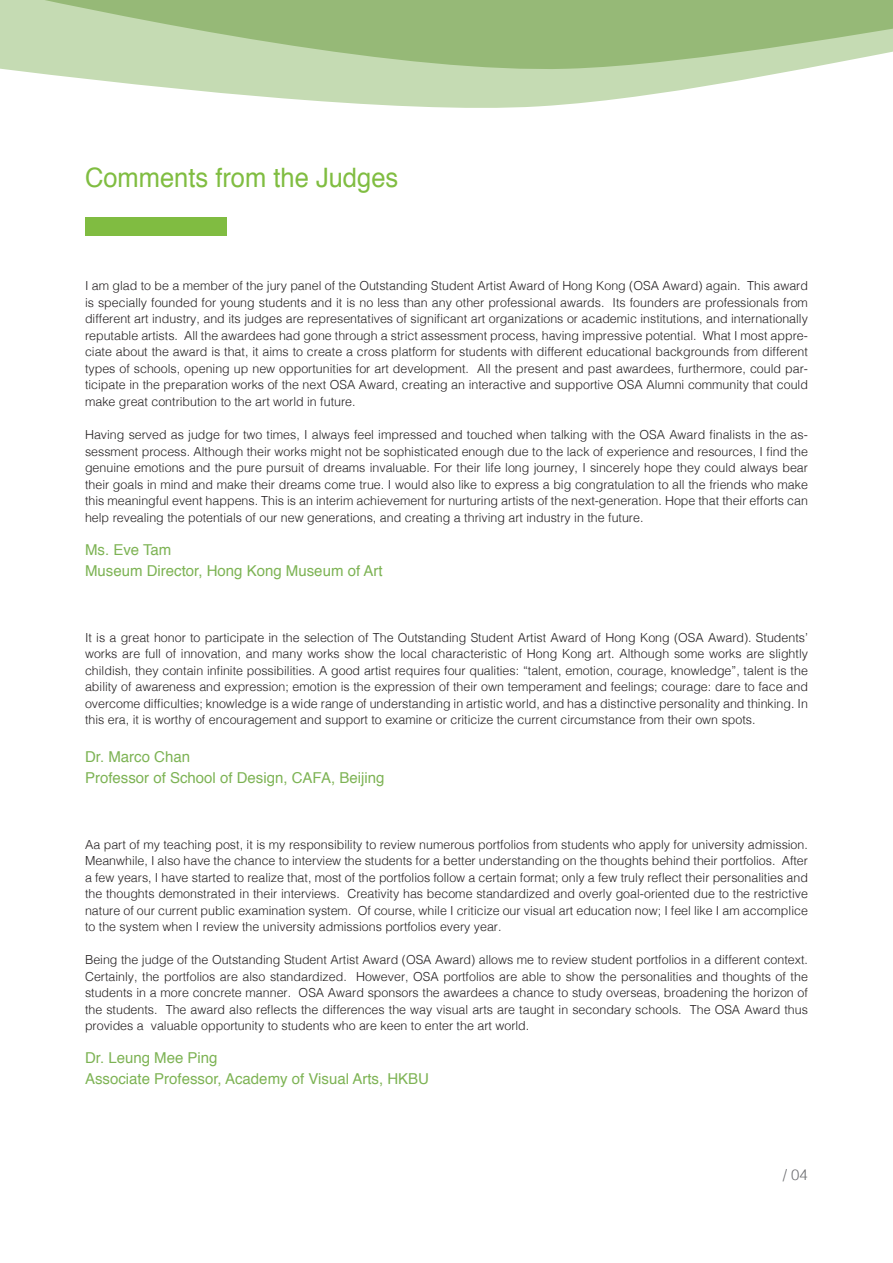
<style>
.page{position:relative;width:893px;height:1263px;background:#fff}
.page>*{position:absolute;margin:0;border:0;box-sizing:border-box;transform-origin:0 0}
.t1{font:26.85px "Helvetica";color:#80bd41;scale:.95 1}
.t2{font:15px "Helvetica";color:#7db354}
.t3{font:300 15px "Helvetica";color:#6c6d70}
.t4{font:300 12.45px/16.5px "Helvetica";color:#231f20;text-align:justify}
</style>
<div class="page">
<svg style="left:80px;top:78px;width:672px;height:30px;fill:#c5dbb3"></svg>
<svg style="left:0;top:0;width:893px;height:78px;fill:#96b977"></svg>
<div style="left:85px;top:217px;width:142px;height:19px;background:#80bc41"></div>
<p class="t1" style="left:85px;top:157px;width:331px">Comments from the Judges</p>
<p class="t4" style="left:85px;top:277px;width:724px">I am glad to be a member of the jury panel of the Outstanding Student Artist Award of Hong Kong (OSA Award) again. This award is specially founded for young students and it is no less than any other professional awards. Its founders are professionals from different art industry, and its judges are representatives of significant art organizations or academic institutions, and internationally reputable artists. All the awardees had gone through a strict assessment process, having impressive potential. What I most appre&shy;ciate about the award is that, it aims to create a cross platform for students with different educational backgrounds from different types of schools, opening up new opportunities for art development. All the present and past awardees, furthermore, could par&shy;ticipate in the preparation works of the next OSA Award, creating an interactive and supportive OSA Alumni community that could make great contribution to the art world in future.</p>
<p class="t4" style="left:85px;top:425px;width:724px">Having served as judge for two times, I always feel impressed and touched when talking with the OSA Award finalists in the as&shy;sessment process. Although their works might not be sophisticated enough due to the lack of experience and resources, I find the genuine emotions and the pure pursuit of dreams invaluable. For their life long journey, I sincerely hope they could always bear their goals in mind and make their dreams come true. I would also like to express a big congratulation to all the friends who make this meaningful event happens. This is an interim achievement for nurturing artists of the next-generation. Hope that their efforts can help revealing the potentials of our new generations, and creating a thriving art industry in the future.</p>
<p class="t2" style="left:85px;top:538px;width:88px">Ms. Eve Tam</p>
<p class="t2" style="left:85px;top:559px;width:299px">Museum Director, Hong Kong Museum of Art</p>
<p class="t4" style="left:85px;top:628px;width:724px">It is a great honor to participate in the selection of The Outstanding Student Artist Award of Hong Kong (OSA Award). Students’ works are full of innovation, and many works show the local characteristic of Hong Kong art. Although some works are slightly childish, they contain infinite possibilities. A good artist requires four qualities: “talent, emotion, courage, knowledge”, talent is the ability of awareness and expression; emotion is the expression of their own temperament and feelings; courage: dare to face and overcome difficulties; knowledge is a wide range of understanding in artistic world, and has a distinctive personality and thinking. In this era, it is worthy of encouragement and support to examine or criticize the current circumstance from their own spots.</p>
<p class="t2" style="left:85px;top:745px;width:107px">Dr. Marco Chan</p>
<p class="t2" style="left:85px;top:766px;width:301px">Professor of School of Design, CAFA, Beijing</p>
<p class="t4" style="left:85px;top:835px;width:724px">Aa part of my teaching post, it is my responsibility to review numerous portfolios from students who apply for university admission.<br>Meanwhile, I also have the chance to interview the students for a better understanding on the thoughts behind their portfolios. After a few years, I have started to realize that, most of the portfolios follow a certain format; only a few truly reflect their personalities and the thoughts demonstrated in their interviews. Creativity has become standardized and overly goal-oriented due to the restrictive nature of our current public examination system. Of course, while I criticize our visual art education now; I feel like I am accomplice to the system when I review the university admissions portfolios every year.</p>
<p class="t4" style="left:85px;top:950px;width:724px">Being the judge of the Outstanding Student Artist Award (OSA Award) allows me to review student portfolios in a different context.<br>Certainly, the portfolios are also standardized. However, OSA portfolios are able to show the personalities and thoughts of the students in a more concrete manner. OSA Award sponsors the awardees a chance to study overseas, broadening the horizon of the students. The award also reflects the differences the way visual arts are taught in secondary schools. The OSA Award thus provides a valuable opportunity to students who are keen to enter the art world.</p>
<p class="t2" style="left:85px;top:1046px;width:134px">Dr. Leung Mee Ping</p>
<p class="t2" style="left:85px;top:1067px;width:346px">Associate Professor, Academy of Visual Arts, HKBU</p>
<p class="t3" style="left:783px;top:1162px;width:27px">/ 04</p>
</div>
